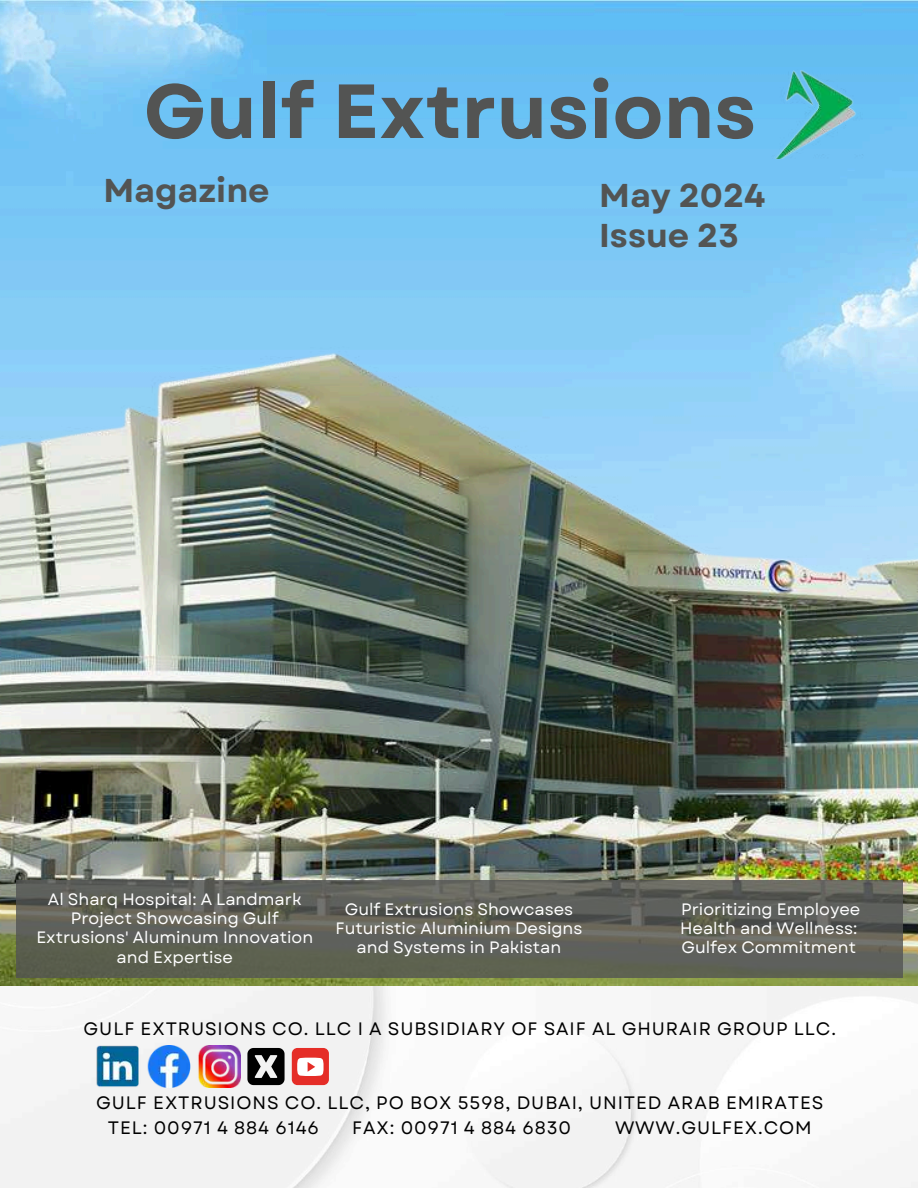
<style>
.page{position:relative;width:918px;height:1188px;background:#fff}
.page>*{position:absolute;margin:0;border:0;box-sizing:border-box;transform-origin:0 0}
.t1{font:700 76.5px "Garet";color:#535453}
.t2{font:700 33px/39.3px "Garet";color:#535453}
.t3{font:18px/24.8px "Garet";letter-spacing:.05em;color:#000}
.t4{font:16.5px/19.2px "Garet";color:#fff;text-align:center}
</style>
<div class="page">
<img style="left:0;top:847px;width:918px;height:341px">
<img style="left:96px;top:1046px;width:145px;height:41px">
<svg style="left:247px;top:1048px;width:38px;height:37px"></svg>
<div style="left:292px;top:1048px;width:37px;height:37px;background:#e52d27;border-radius:6px"></div>
<svg style="left:297px;top:1058px;width:27px;height:18px"></svg>
<img style="left:0;top:0;width:918px;height:847px">
<img style="left:740px;top:69px;width:124px;height:89px">
<svg style="left:16px;top:880px;width:886px;height:98px;background:#5f6057"></svg>
<h1 class="t1" style="left:144px;top:56px;width:614px">Gulf Extrusions</h1>
<h2 class="t2" style="left:103px;top:171px;width:168px">Magazine</h2>
<h2 class="t2" style="left:599px;top:176px;width:168px">May 2024<br>Issue 23</h2>
<p class="t4" style="left:36px;top:890px;width:278px">Al Sharq Hospital: A Landmark<br>Project Showcasing Gulf<br>Extrusions' Aluminum Innovation and Expertise</p>
<p class="t4" style="left:336px;top:899px;width:248px">Gulf Extrusions Showcases<br>Futuristic Aluminium Designs and Systems in Pakistan</p>
<p class="t4" style="left:680px;top:899px;width:182px;text-align:left">Prioritizing Employee<br>Health and Wellness:<br>Gulfex Commitment</p>
<p class="t3" style="left:84px;top:1016px;width:754px">GULF EXTRUSIONS CO. LLC I A SUBSIDIARY OF SAIF AL GHURAIR GROUP LLC.</p>
<p class="t3" style="left:108px;top:1091px;width:717px;text-indent:-12px">GULF EXTRUSIONS CO. LLC, PO BOX 5598, DUBAI, UNITED ARAB EMIRATES<br>TEL: 00971 4 884 6146</p>
<p class="t3" style="left:352px;top:1115px;width:220px">FAX: 00971 4 884 6830</p>
<p class="t3" style="left:615px;top:1115px;width:198px">WWW.GULFEX.COM</p>
</div>
